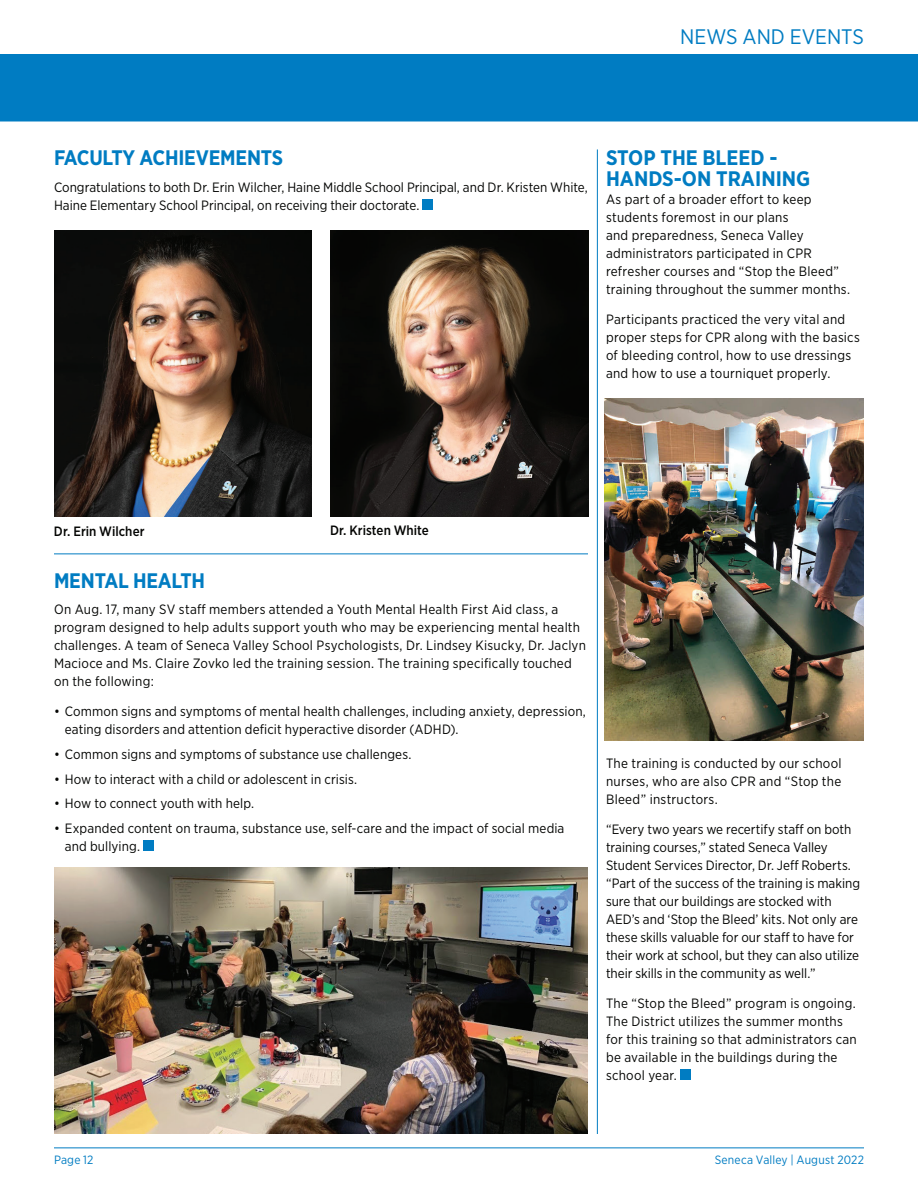
<style>
.page{position:relative;width:918px;height:1188px;background:#fff}
.page>*{position:absolute;margin:0;border:0;box-sizing:border-box;transform-origin:0 0}
.t1{font:700 21px/21px "Gotham Narrow";letter-spacing:-.01em;color:#007cc2}
.t2{font:21px "Gotham Narrow";color:#007cc2}
.t3{font:13.5px/18px "Gotham Narrow";letter-spacing:.01em;color:#040503}
.t4{font:500 13.5px "Gotham Narrow";color:#040503}
.t5{font:12px "Gotham Narrow";letter-spacing:.015em;color:#007cc2}
</style>
<div class="page">
<hr style="left:54px;top:1148px;width:810px;height:1px;background:#007cc2">
<hr style="left:54px;top:554px;width:534px;height:1px;background:#007cc2">
<div style="left:423px;top:199px;width:10px;height:11px;background:#007cc2"></div>
<img style="left:54px;top:231px;width:258px;height:286px">
<img style="left:330px;top:231px;width:258px;height:286px">
<div style="left:143px;top:840px;width:11px;height:11px;background:#007cc2"></div>
<img style="left:54px;top:868px;width:534px;height:266px">
<div style="left:0;top:54px;width:918px;height:68px;background:#007cc2"></div>
<div style="left:680px;top:1069px;width:11px;height:11px;background:#007cc2"></div>
<img style="left:605px;top:399px;width:259px;height:342px">
<hr style="left:597px;top:149px;width:1px;height:985px;background:#007cc2">
<h1 class="t2" style="left:680px;top:23px;width:185px">NEWS AND EVENTS</h1>
<h1 class="t1" style="left:54px;top:147px;width:231px">FACULTY ACHIEVEMENTS</h1>
<p class="t3" style="left:54px;top:178px;width:535px">Congratulations to both Dr. Erin Wilcher, Haine Middle School Principal, and Dr. Kristen White,<br>Haine Elementary School Principal, on receiving their doctorate.</p>
<h1 class="t1" style="left:606px;top:147px;width:206px">STOP THE BLEED -<br>HANDS-ON TRAINING</h1>
<p class="t3" style="left:606px;top:190px;width:246px">As part of a broader effort to keep students foremost in our plans<br>and preparedness, Seneca Valley administrators participated in CPR refresher courses and “Stop the Bleed” training throughout the summer months.</p>
<p class="t3" style="left:606px;top:310px;width:256px">Participants practiced the very vital and proper steps for CPR along with the basics of bleeding control, how to use dressings and how to use a tourniquet properly.</p>
<p class="t4" style="left:54px;top:522px;width:92px">Dr. Erin Wilcher</p>
<p class="t4" style="left:330px;top:521px;width:100px">Dr. Kristen White</p>
<h1 class="t1" style="left:54px;top:569px;width:153px">MENTAL HEALTH</h1>
<p class="t3" style="left:54px;top:600px;width:534px">On Aug. 17, many SV staff members attended a Youth Mental Health First Aid class, a program designed to help adults support youth who may be experiencing mental health challenges. A team of Seneca Valley School Psychologists, Dr. Lindsey Kisucky, Dr. Jaclyn Macioce and Ms. Claire Zovko led the training session. The training specifically touched on the following:</p>
<p class="t3" style="left:65px;top:702px;width:523px;text-indent:-11px">• Common signs and symptoms of mental health challenges, including anxiety, depression, eating disorders and attention deficit hyperactive disorder (ADHD).</p>
<p class="t3" style="left:54px;top:745px;width:359px">• Common signs and symptoms of substance use challenges.</p>
<p class="t3" style="left:54px;top:770px;width:305px">• How to interact with a child or adolescent in crisis.</p>
<p class="t3" style="left:54px;top:794px;width:202px">• How to connect youth with help.</p>
<p class="t3" style="left:65px;top:819px;width:501px;text-indent:-11px">• Expanded content on trauma, substance use, self-care and the impact of social media and bullying.</p>
<p class="t3" style="left:606px;top:754px;width:237px;text-align:justify">The training is conducted by our school nurses, who are also CPR and “Stop the Bleed” instructors.</p>
<p class="t3" style="left:606px;top:820px;width:256px">“Every two years we recertify staff on both training courses,” stated Seneca Valley Student Services Director, Dr. Jeff Roberts. “Part of the success of the training is making sure that our buildings are stocked with AED’s and ‘Stop the Bleed’ kits. Not only are these skills valuable for our staff to have for their work at school, but they can also utilize their skills in the community as well.”</p>
<p class="t3" style="left:606px;top:994px;width:252px">The “Stop the Bleed” program is ongoing.<br>The District utilizes the summer months for this training so that administrators can be available in the buildings during the school year.</p>
<p class="t5" style="left:54px;top:1153px;width:41px">Page 12</p>
<p class="t5" style="left:715px;top:1153px;width:151px">Seneca Valley | August 2022</p>
</div>
